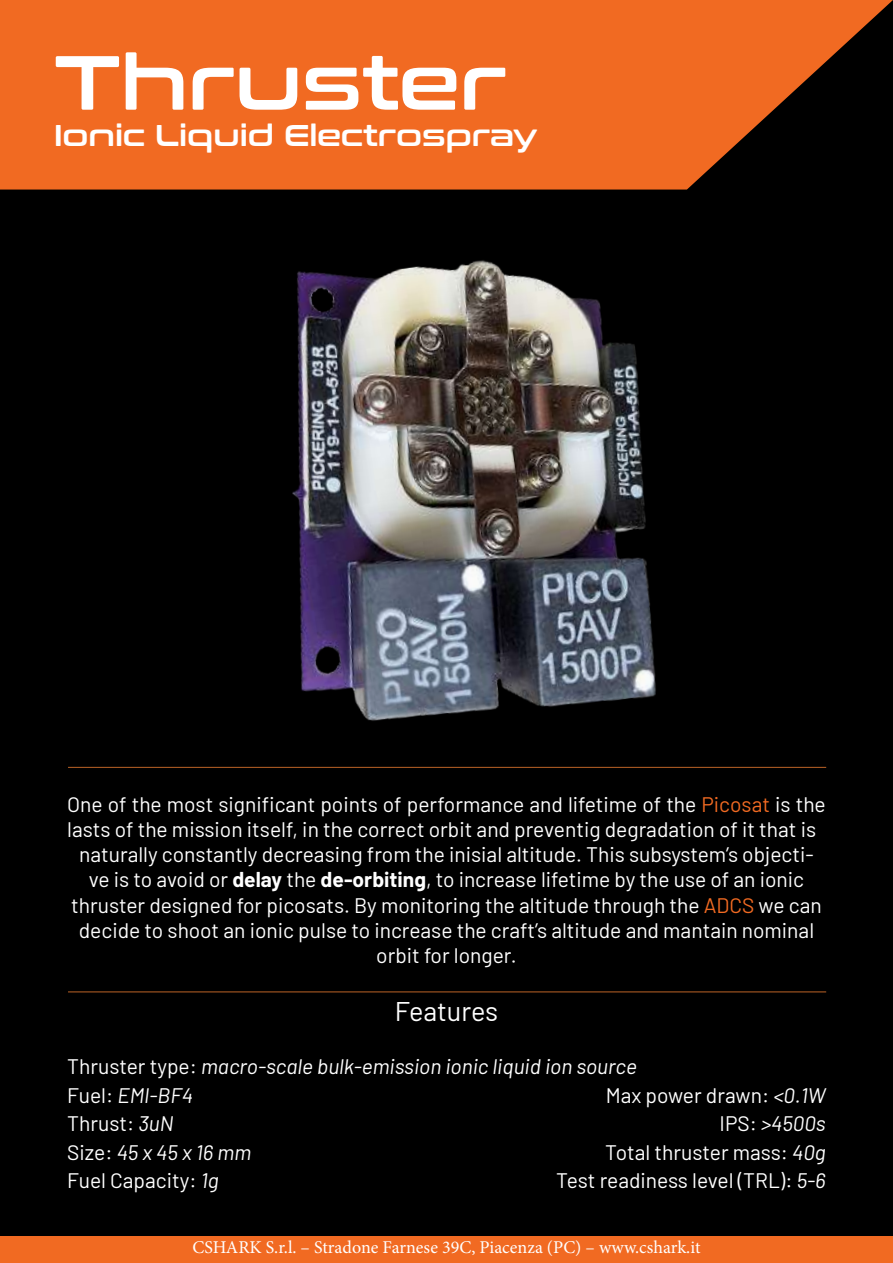
<style>
.page{position:relative;width:893px;height:1263px;background:#fff}
.page>*{position:absolute;margin:0;border:0;box-sizing:border-box;transform-origin:0 0}
.t1{font:76.5px "Conthrax Sb";color:#fff}
.t2{font:30px "Conthrax Sb";color:#fff}
.t3{font:27px "Barlow";letter-spacing:-.005em;color:#fff}
.t4{font:21px/25.2px "Barlow";color:#fff;text-align:center}
.t5{font:italic 21px/28.5px "Barlow";color:#fff}
.t6{font:18px "Minion Pro";color:#fff}
.s1{color:#f16a22}
.s2{font-weight:700}
.s3{font-style:normal}
.s4{font-style:italic}
</style>
<div class="page">
<div style="left:1px;top:0;width:891px;height:1261px;background:#000"></div>
<img style="left:292px;top:260px;width:364px;height:461px">
<hr style="left:68px;top:767px;width:758px;height:1px;background:#a25521">
<svg style="left:0;top:0;width:893px;height:190px;background:#d45d1e"></svg>
<hr style="left:68px;top:991px;width:758px;height:1px;background:#6e3a16">
<div style="left:0;top:1237px;width:893px;height:26px;background:#f16a22"></div>
<h1 class="t1" style="left:54px;top:24px;width:454px">Thruster</h1>
<h2 class="t2" style="left:54px;top:112px;width:485px">Ionic Liquid Electrospray</h2>
<p class="t4" style="left:67px;top:790px;width:760px">One of the most significant points of performance and lifetime of the <span class="s1">Picosat</span> is the lasts of the mission itself, in the correct orbit and preventig degradation of it that is naturally constantly decreasing from the inisial altitude. This subsystem’s objecti&shy;ve is to avoid or <span class="s2">delay</span> the <span class="s2">de-orbiting</span>, to increase lifetime by the use of an ionic thruster designed for picosats. By monitoring the altitude through the <span class="s1">ADCS</span> we can decide to shoot an ionic pulse to increase the craft’s altitude and mantain nominal orbit for longer.</p>
<p class="t3" style="left:395px;top:991px;width:105px">Features</p>
<p class="t5" style="left:67px;top:1051px;width:571px"><span class="s3">Thruster type:</span> macro-scale bulk-emission ionic liquid ion source<br><span class="s3">Fuel:</span> EMI-BF4</p>
<p class="t4" style="left:606px;top:1081px;width:222px">Max power drawn: <span class="s4">&lt;0.1W</span></p>
<p class="t4" style="left:67px;top:1109px;width:108px">Thrust: <span class="s4">3uN</span></p>
<p class="t5" style="left:720px;top:1108px;width:108px"><span class="s3">IPS:</span> &gt;4500s</p>
<p class="t5" style="left:67px;top:1136px;width:185px"><span class="s3">Size:</span> 45 x 45 x 16 mm</p>
<p class="t4" style="left:605px;top:1138px;width:222px">Total thruster mass: <span class="s4">40g</span></p>
<p class="t4" style="left:67px;top:1166px;width:153px">Fuel Capacity: <span class="s4">1g</span></p>
<p class="t4" style="left:556px;top:1166px;width:271px">Test readiness level (TRL): <span class="s4">5-6</span></p>
<p class="t6" style="left:192px;top:1235px;width:509px">CSHARK S.r.l. – Stradone Farnese 39C, Piacenza (PC) – www.cshark.it</p>
</div>
